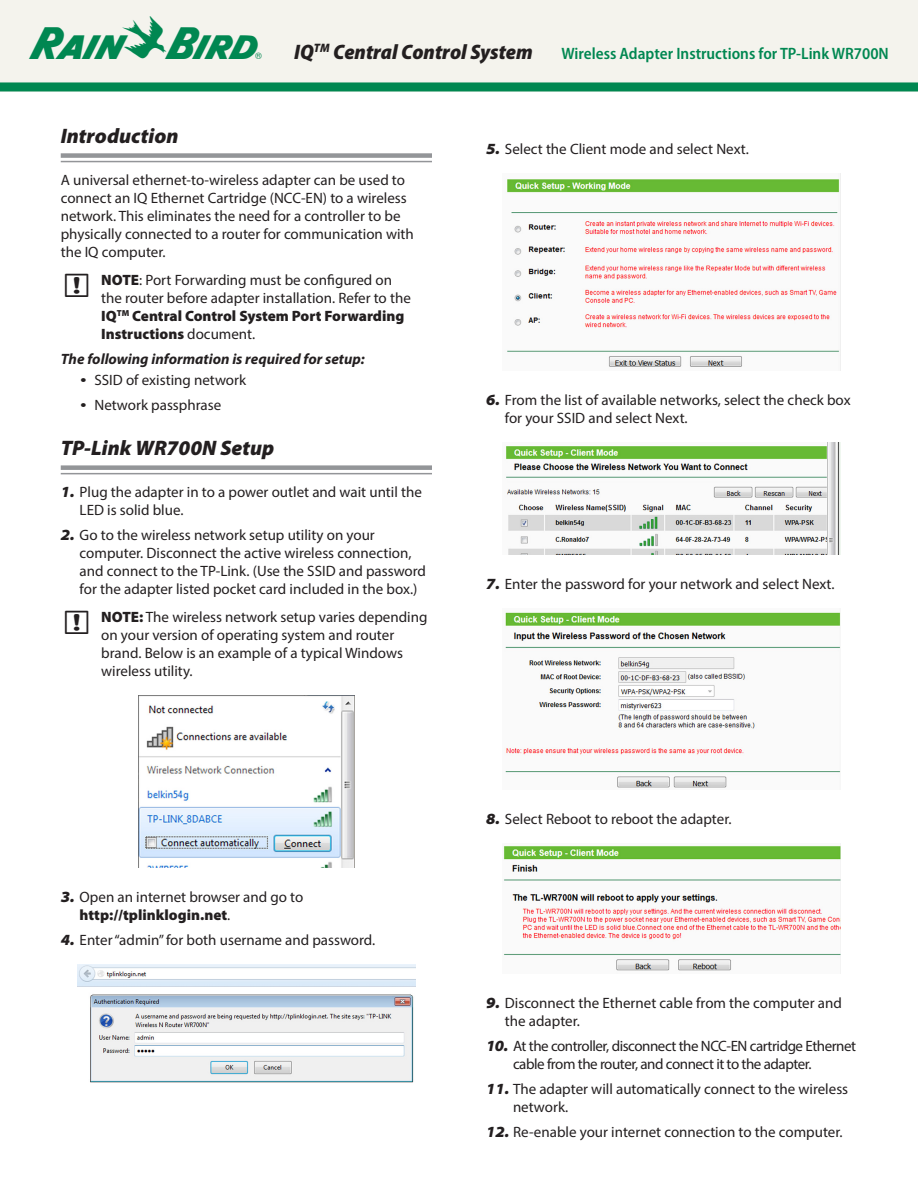
<style>
.page{position:relative;width:918px;height:1188px;background:#fff}
.page>*{position:absolute;margin:0;border:0;box-sizing:border-box;transform-origin:0 0}
.Rain_Bird_logo__L{font:38.25px "Rain Bird Regular";color:#008751}
.a1-------_Section_Ti{font:italic 900 21px "Myriad Pro";color:#231f20}
.Cover_Title__L{font:italic 900 semi-condensed 21px "Myriad Pro";color:#231f20}
.Cover_Title_Byline{font:600 semi-condensed 16.5px "Myriad Pro";color:#008751}
.t1{font:15px/18px "Myriad Pro";color:#231f20}
.t2{font:15px/18px "Myriad Pro";letter-spacing:-.03em;color:#231f20}
.t3{font:italic 700 15px "Myriad Pro";color:#231f20}
.s1{font-weight:900}
.s2{font-weight:900;font-style:italic;font-stretch:semi-expanded;font-size:15.6px}
</style>
<div class="page">
<div style="left:0;top:0;width:918px;height:91px;background:#f4f3ed"></div>
<div style="left:0;top:82px;width:918px;height:9px;background:#008751"></div>
<div style="left:61px;top:153px;width:371px;height:5px;background:#939598"></div>
<hr style="left:61px;top:161px;width:371px;height:1px;background:#939598">
<div style="left:61px;top:465px;width:371px;height:5px;background:#939598"></div>
<hr style="left:61px;top:473px;width:371px;height:1px;background:#939598">
<img style="left:138px;top:695px;width:216px;height:172px">
<img style="left:78px;top:964px;width:337px;height:119px">
<img style="left:507px;top:179px;width:333px;height:188px">
<img style="left:506px;top:443px;width:334px;height:111px">
<img style="left:505px;top:612px;width:335px;height:176px">
<img style="left:503px;top:846px;width:337px;height:125px">
<p class="Rain_Bird_logo__L" style="left:29px;top:23px;width:237px">Rain+Birdt</p>
<p class="Cover_Title__L" style="left:294px;top:40px;width:240px">IQ<sup>TM</sup> Central Control System</p>
<p class="Cover_Title_Byline" style="left:562px;top:44px;width:329px">Wireless Adapter Instructions for TP-Link WR700N</p>
<p class="a1-------_Section_Ti" style="left:61px;top:124px;width:119px">Introduction</p>
<p class="t1" style="left:61px;top:171px;width:355px">A universal ethernet-to-wireless adapter can be used to connect an IQ Ethernet Cartridge (NCC-EN) to a wireless network. This eliminates the need for a controller to be physically connected to a router for communication with the IQ computer.</p>
<p class="t1" style="left:101px;top:271px;width:311px"><span class="s1">NOTE</span>: Port Forwarding must be configured on the router before adapter installation. Refer to the <span class="s1">IQ</span><sup>TM</sup> <span class="s1">Central Control System Port Forwarding Instructions</span> document.</p>
<p class="t3" style="left:61px;top:349px;width:306px">The following information is required for setup:</p>
<p class="t1" style="left:81px;top:371px;width:167px">● SSID of existing network</p>
<p class="t1" style="left:81px;top:396px;width:142px">● Network passphrase</p>
<p class="a1-------_Section_Ti" style="left:61px;top:436px;width:215px">TP-Link WR700N Setup</p>
<p class="t1" style="left:80px;top:483px;width:344px;text-indent:-19px"><span class="s2">1.</span> Plug the adapter in to a power outlet and wait until the<br>LED is solid blue.</p>
<p class="t1" style="left:80px;top:525px;width:348px;text-indent:-19px"><span class="s2">2.</span> Go to the wireless network setup utility on your computer. Disconnect the active wireless connection, and connect to the TP-Link. (Use the SSID and password for the adapter listed pocket card included in the box.)</p>
<p class="t1" style="left:101px;top:608px;width:328px"><span class="s1">NOTE:</span> The wireless network setup varies depending on your version of operating system and router brand. Below is an example of a typical Windows wireless utility.</p>
<p class="t1" style="left:80px;top:888px;width:225px;text-indent:-19px"><span class="s2">3.</span> Open an internet browser and go to <span class="s1">http://tplinklogin.net</span>.</p>
<p class="t1" style="left:61px;top:931px;width:316px"><span class="s2">4.</span> Enter “admin” for both username and password.</p>
<p class="t1" style="left:486px;top:140px;width:264px"><span class="s2">5.</span> Select the Client mode and select Next.</p>
<p class="t1" style="left:505px;top:391px;width:347px;text-indent:-19px"><span class="s2">6.</span> From the list of available networks, select the check box for your SSID and select Next.</p>
<p class="t1" style="left:486px;top:575px;width:350px"><span class="s2">7.</span> Enter the password for your network and select Next.</p>
<p class="t1" style="left:486px;top:810px;width:247px"><span class="s2">8.</span> Select Reboot to reboot the adapter.</p>
<p class="t1" style="left:505px;top:994px;width:339px;text-indent:-19px"><span class="s2">9.</span> Disconnect the Ethernet cable from the computer and the adapter.</p>
<p class="t2" style="left:513px;top:1037px;width:345px;text-indent:-27px"><span class="s2">10.</span> At the controller, disconnect the NCC-EN cartridge Ethernet cable from the router, and connect it to the adapter.</p>
<p class="t1" style="left:513px;top:1080px;width:337px;text-indent:-27px"><span class="s2">11.</span> The adapter will automatically connect to the wireless network.</p>
<p class="t1" style="left:486px;top:1122px;width:358px"><span class="s2">12.</span> Re-enable your internet connection to the computer.</p>
</div>
